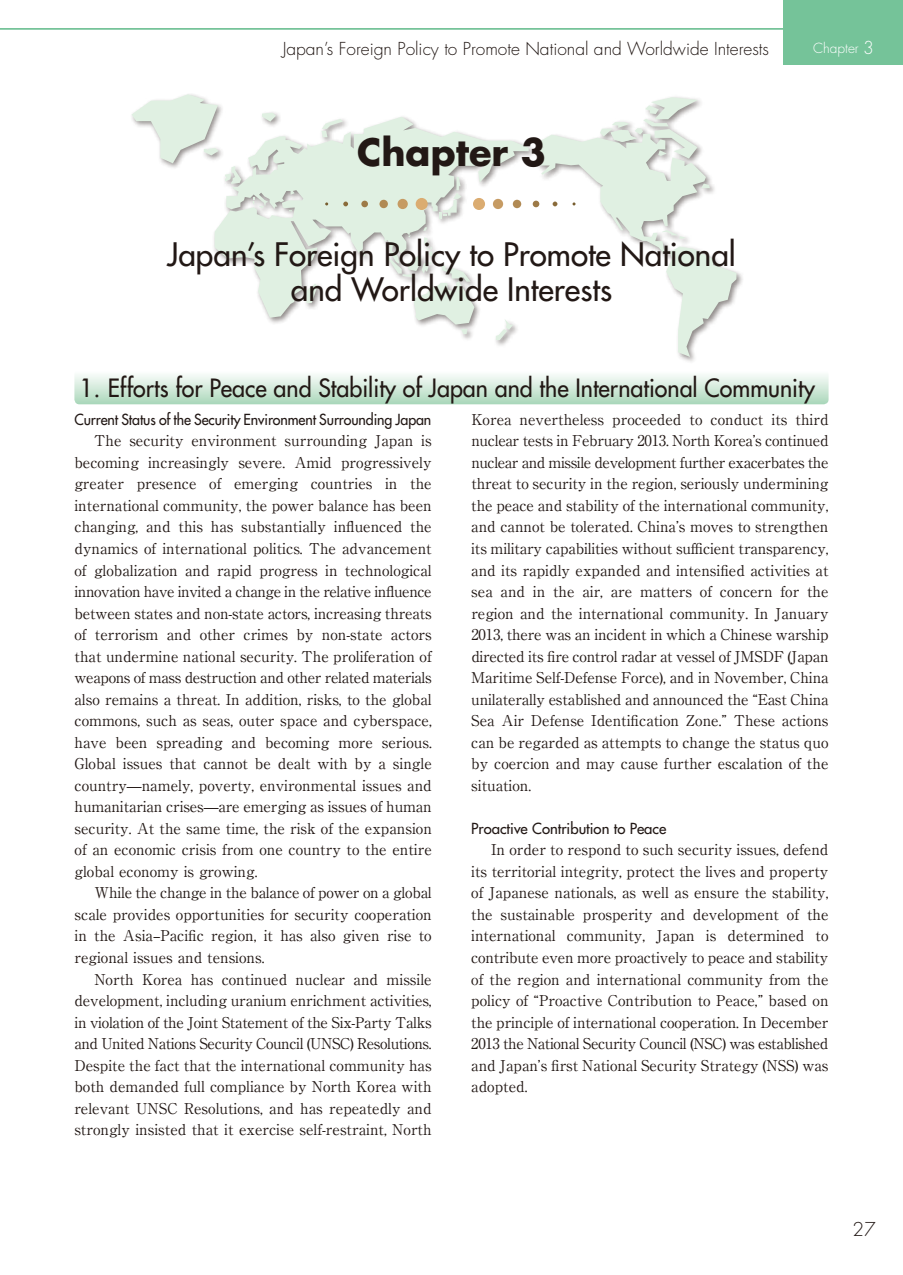
<style>
.page{position:relative;width:903px;height:1275px;background:#fff}
.page>*{position:absolute;margin:0;border:0;box-sizing:border-box;transform-origin:0 0}
.t1{font:700 36.75px "Futura Std";color:#221815}
.t2{font:500 31.5px/35px "Futura Std";color:#221815;text-align:center}
.t3{font:500 24.5px "Futura Std";color:#221815}
.t4{font:300 18.55px "Futura Std";color:#221815}
.t5{font:300 17.32px "Futura Std";color:#221815}
.t6{font:14.88px/21.5px "Ryumin Pr 6 N";color:#221815;text-align:justify}
.t7{font:500 14.88px "Futura Std";letter-spacing:-.005em;color:#221815;scale:.96 1}
.t8{font:500 14.88px "Futura Std";letter-spacing:-.005em;color:#221815}
.t9{font:300 13.65px "Futura Std";color:#fff}
.s1{font-size:17.32px}
</style>
<div class="page">
<div style="left:784px;top:0;width:119px;height:64px;background:#75c399"></div>
<hr style="left:0;top:28px;width:903px;height:2px;background:#75c399">
<svg style="left:496px;top:320px;width:17px;height:20px"></svg>
<svg style="left:415px;top:318px;width:59px;height:16px"></svg>
<svg style="left:262px;top:113px;width:14px;height:4px"></svg>
<svg style="left:131px;top:94px;width:88px;height:69px"></svg>
<svg style="left:215px;top:117px;width:314px;height:201px"></svg>
<svg style="left:362px;top:252px;width:3px;height:4px"></svg>
<svg style="left:306px;top:284px;width:11px;height:19px"></svg>
<div style="left:416px;top:198px;width:12px;height:12px;background:#dbac71;border-radius:50%"></div>
<div style="left:398px;top:199px;width:10px;height:10px;background:#c69b63;border-radius:50%"></div>
<div style="left:379px;top:200px;width:9px;height:8px;background:#b18a54;border-radius:50%"></div>
<div style="left:361px;top:201px;width:7px;height:6px;background:#9d7a47;border-radius:50%"></div>
<svg style="left:343px;top:202px;width:5px;height:4px"></svg>
<svg style="left:312px;top:189px;width:21px;height:18px"></svg>
<div style="left:473px;top:198px;width:12px;height:12px;background:#dbac71;border-radius:50%"></div>
<div style="left:493px;top:199px;width:10px;height:10px;background:#c69b63;border-radius:50%"></div>
<div style="left:513px;top:200px;width:8px;height:8px;background:#b18a54;border-radius:50%"></div>
<svg style="left:533px;top:97px;width:203px;height:260px"></svg>
<svg style="left:74px;top:375px;width:754px;height:29px;background:#cfe8d8"></svg>
<p class="t5" style="left:283px;top:38px;width:488px">Japan’s Foreign Policy to Promote National and Worldwide Interests</p>
<p class="t9" style="left:813px;top:40px;width:62px">Chapter <span class="s1">3</span></p>
<h1 class="t1" style="left:357px;top:128px;width:190px">Chapter 3</h1>
<h2 class="t2" style="left:167px;top:237px;width:570px">Japan’s Foreign Policy to Promote National and Worldwide Interests</h2>
<h3 class="t3" style="left:79px;top:373px;width:737px">1. Efforts for Peace and Stability of Japan and the International Community</h3>
<p class="t7" style="left:74px;top:410px;width:373px">Current Status of the Security Environment Surrounding Japan</p>
<p class="t6" style="left:74px;top:429px;width:359px;text-indent:20px">The security environment surrounding Japan is becoming increasingly severe. Amid progressively greater presence of emerging countries in the international community, the power balance has been changing, and this has substantially influenced the dynamics of international politics. The advancement of globalization and rapid progress in technological innovation have invited a change in the relative influence between states and non-state actors, increasing threats of terrorism and other crimes by non-state actors that undermine national security. The proliferation of weapons of mass destruction and other related materials also remains a threat. In addition, risks, to the global commons, such as seas, outer space and cyberspace, have been spreading and becoming more serious.<br>Global issues that cannot be dealt with by a single country—namely, poverty, environmental issues and humanitarian crises—are emerging as issues of human security. At the same time, the risk of the expansion of an economic crisis from one country to the entire global economy is growing.</p>
<p class="t6" style="left:74px;top:881px;width:359px;text-indent:20px">While the change in the balance of power on a global scale provides opportunities for security cooperation in the Asia–Pacific region, it has also given rise to regional issues and tensions.</p>
<p class="t6" style="left:74px;top:967px;width:359px;text-indent:20px">North Korea has continued nuclear and missile development, including uranium enrichment activities, in violation of the Joint Statement of the Six-Party Talks and United Nations Security Council (UNSC) Resolutions.<br>Despite the fact that the international community has both demanded full compliance by North Korea with relevant UNSC Resolutions, and has repeatedly and strongly insisted that it exercise self-restraint, North</p>
<p class="t6" style="left:471px;top:408px;width:359px">Korea nevertheless proceeded to conduct its third nuclear tests in February 2013. North Korea’s continued nuclear and missile development further exacerbates the threat to security in the region, seriously undermining the peace and stability of the international community, and cannot be tolerated. China’s moves to strengthen its military capabilities without sufficient transparency, and its rapidly expanded and intensified activities at sea and in the air, are matters of concern for the region and the international community. In January 2013, there was an incident in which a Chinese warship directed its fire control radar at vessel of JMSDF (Japan Maritime Self-Defense Force), and in November, China unilaterally established and announced the “East China Sea Air Defense Identification Zone.” These actions can be regarded as attempts to change the status quo by coercion and may cause further escalation of the situation.</p>
<p class="t8" style="left:471px;top:819px;width:197px">Proactive Contribution to Peace</p>
<p class="t6" style="left:471px;top:838px;width:359px;text-indent:20px">In order to respond to such security issues, defend its territorial integrity, protect the lives and property of Japanese nationals, as well as ensure the stability, the sustainable prosperity and development of the international community, Japan is determined to contribute even more proactively to peace and stability of the region and international community from the policy of “Proactive Contribution to Peace,” based on the principle of international cooperation. In December 2013 the National Security Council (NSC) was established and Japan’s first National Security Strategy (NSS) was adopted.</p>
<p class="t4" style="left:852px;top:1218px;width:25px">27</p>
</div>
